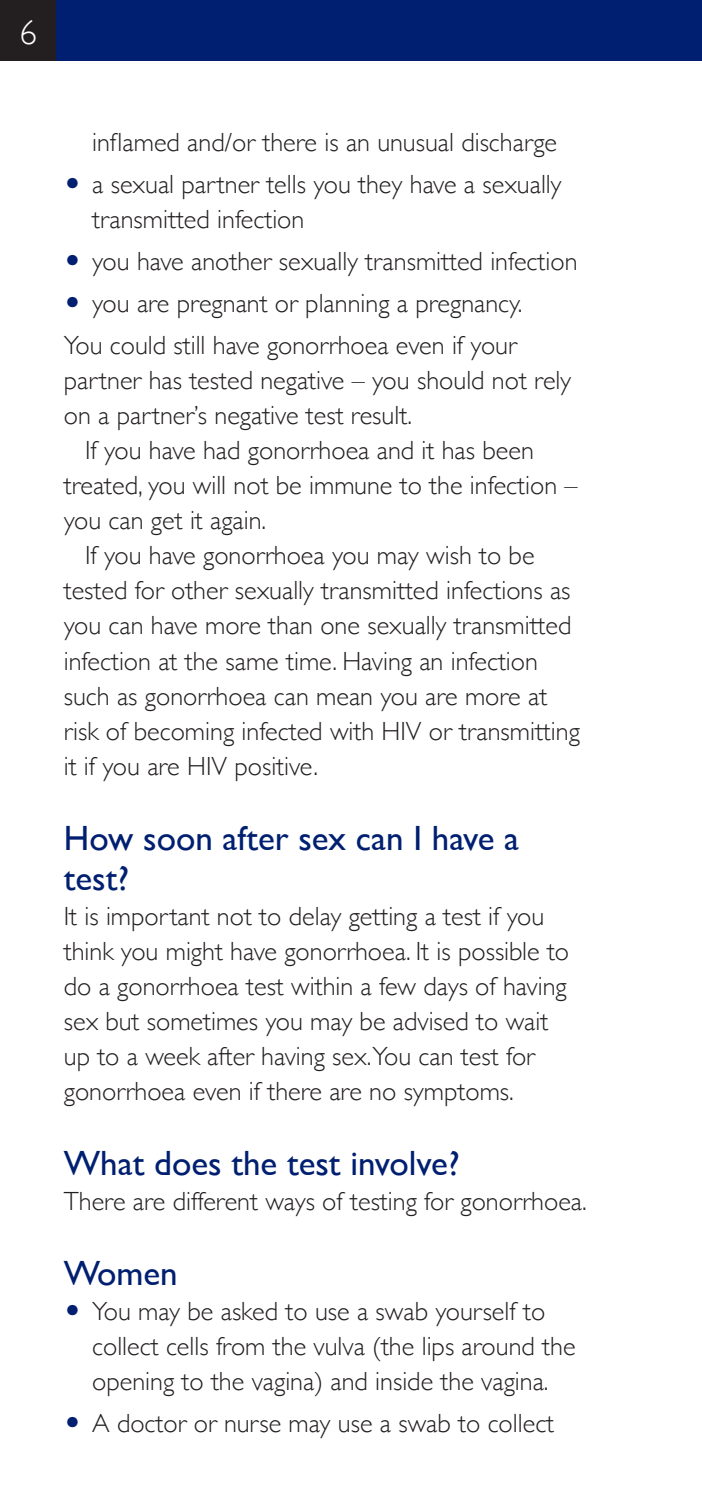
<style>
.page{position:relative;width:702px;height:1489px;background:#fff}
.page>*{position:absolute;margin:0;border:0;box-sizing:border-box;transform-origin:0 0}
.Sub_Header{font:35px/40px "Gill Sans";color:#001f70}
.t1{font:300 35px "Gill Sans";color:#fff}
.Main_Body_text{font:300 26.25px/35px "Gill Sans";color:#231f20}
.Man_Body_text_1st_li{font:300 26.25px/35px "Gill Sans";color:#231f20}
.Main_Body_bullet_poi{font:300 26.25px/35px "Gill Sans";color:#231f20}
.s1{font-family:"European Pi Three";font-weight:400;color:#001f70}
</style>
<div class="page">
<div style="left:0;top:0;width:57px;height:60px;background:#231f20"></div>
<div style="left:57px;top:0;width:645px;height:60px;background:#001f70"></div>
<h1 class="t1" style="left:20px;top:5px;width:19px">6</h1>
<p class="Main_Body_bullet_poi" style="left:92px;top:123px;width:466px">inflamed and/or there is an unusual discharge</p>
<p class="Main_Body_bullet_poi" style="left:92px;top:166px;width:471px;text-indent:-28px"><span class="s1">O</span> a sexual partner tells you they have a sexually transmitted infection</p>
<p class="Main_Body_bullet_poi" style="left:64px;top:243px;width:515px"><span class="s1">O</span> you have another sexually transmitted infection</p>
<p class="Main_Body_bullet_poi" style="left:64px;top:285px;width:460px"><span class="s1">O</span> you are pregnant or planning a pregnancy.</p>
<p class="Main_Body_text" style="left:64px;top:327px;width:509px">You could still have gonorrhoea even if your partner has tested negative – you should not rely on a partner’s negative test result.</p>
<p class="Man_Body_text_1st_li" style="left:64px;top:432px;width:515px;text-indent:21px">If you have had gonorrhoea and it has been treated, you will not be immune to the infection – you can get it again.</p>
<p class="Man_Body_text_1st_li" style="left:64px;top:537px;width:517px;text-indent:21px">If you have gonorrhoea you may wish to be tested for other sexually transmitted infections as you can have more than one sexually transmitted infection at the same time. Having an infection such as gonorrhoea can mean you are more at risk of becoming infected with HIV or transmitting it if you are HIV positive.</p>
<p class="Sub_Header" style="left:64px;top:817px;width:457px">How soon after sex can I have a test?</p>
<p class="Main_Body_text" style="left:64px;top:897px;width:507px">It is important not to delay getting a test if you think you might have gonorrhoea. It is possible to do a gonorrhoea test within a few days of having sex but sometimes you may be advised to wait up to a week after having sex.You can test for gonorrhoea even if there are no symptoms.</p>
<p class="Sub_Header" style="left:64px;top:1142px;width:397px">What does the test involve?</p>
<p class="Main_Body_text" style="left:64px;top:1182px;width:524px">There are different ways of testing for gonorrhoea.</p>
<p class="Sub_Header" style="left:64px;top:1252px;width:115px">Women</p>
<p class="Main_Body_bullet_poi" style="left:92px;top:1292px;width:485px;text-indent:-28px"><span class="s1">O</span> You may be asked to use a swab yourself to collect cells from the vulva (the lips around the opening to the vagina) and inside the vagina.</p>
<p class="Main_Body_bullet_poi" style="left:64px;top:1404px;width:492px"><span class="s1">O</span> A doctor or nurse may use a swab to collect</p>
</div>
